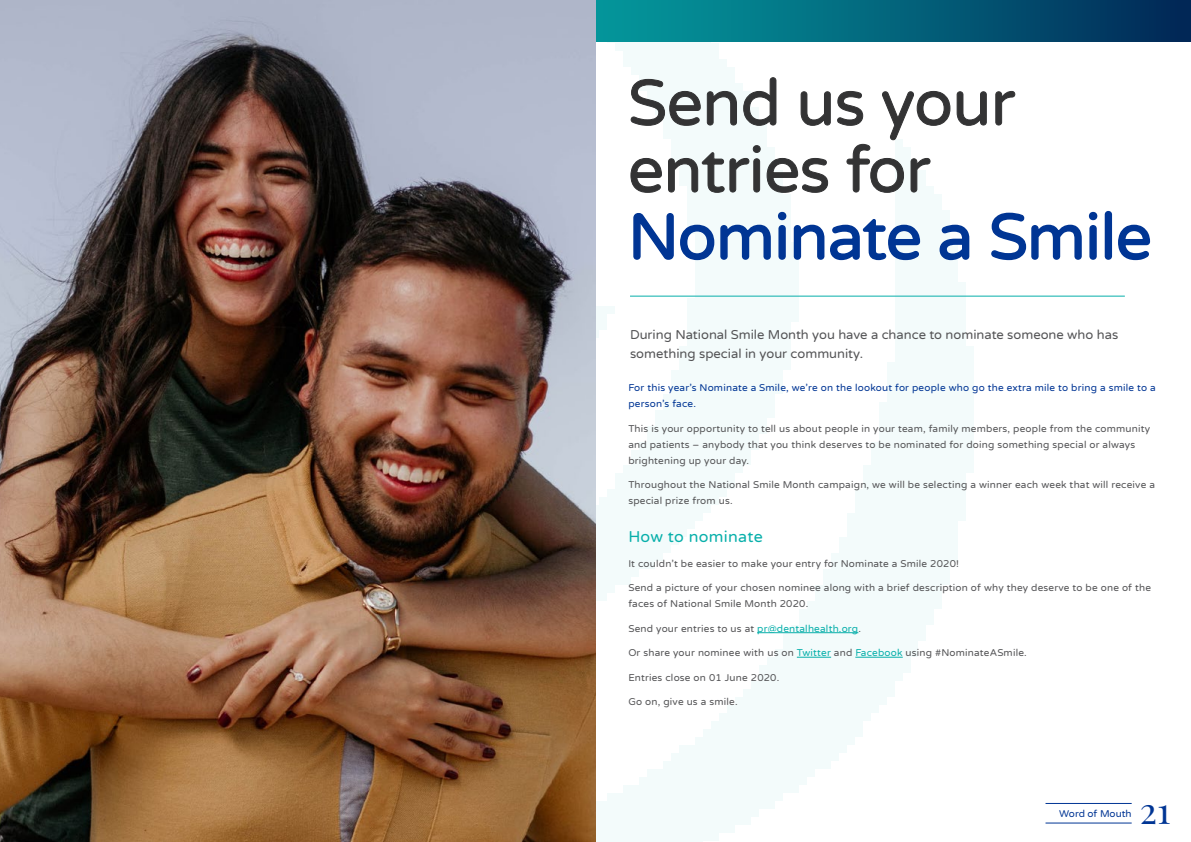
<style>
.page{position:relative;width:1191px;height:842px;background:#fff}
.page>*{position:absolute;margin:0;border:0;box-sizing:border-box;transform-origin:0 0}
.t1{font:64px/67px "Varela Round";letter-spacing:-.01em;color:#333334}
.t2{font:64px "Varela Round";letter-spacing:-.01em;color:#003594}
.t3{font:36px "Playfair Display";color:#003594}
.t4{font:16px "Varela Round";letter-spacing:.015em;color:#07afaa}
.t5{font:13px/19px "Varela Round";color:#545456}
.t6{font:10px/16px "Varela Round";letter-spacing:.02em;color:#545456}
.t7{font:10px/16px "Varela Round";letter-spacing:.02em;color:#003594}
.t8{font:10px "Varela Round";letter-spacing:-.005em;color:#003594}
.s1{color:#07afaa}
</style>
<div class="page">
<img style="left:595px;top:41px;width:395px;height:801px">
<div style="left:595px;top:0;width:596px;height:41px;background:linear-gradient(to right,#049c9e,#012957)"></div>
<hr style="left:1045px;top:803px;width:86px;height:1px;background:#003594">
<hr style="left:1045px;top:822px;width:86px;height:1px;background:#003594">
<hr style="left:630px;top:296px;width:494px;height:1px;background:#07afaa">
<svg style="left:630px;top:79px;width:71px;height:47px"></svg>
<svg style="left:707px;top:91px;width:30px;height:35px"></svg>
<svg style="left:743px;top:77px;width:33px;height:49px"></svg>
<svg style="left:800px;top:91px;width:30px;height:35px"></svg>
<svg style="left:956px;top:91px;width:30px;height:35px"></svg>
<svg style="left:995px;top:91px;width:20px;height:35px"></svg>
<svg style="left:630px;top:158px;width:32px;height:35px"></svg>
<svg style="left:668px;top:145px;width:92px;height:48px"></svg>
<svg style="left:766px;top:158px;width:62px;height:35px"></svg>
<svg style="left:837px;top:91px;width:113px;height:102px"></svg>
<svg style="left:632px;top:211px;width:289px;height:50px"></svg>
<svg style="left:938px;top:224px;width:32px;height:37px"></svg>
<svg style="left:991px;top:210px;width:160px;height:51px"></svg>
<hr style="left:757px;top:632px;width:101px;height:1px;background:#07afaa">
<hr style="left:797px;top:657px;width:34px;height:1px;background:#07afaa">
<hr style="left:855px;top:657px;width:47px;height:1px;background:#07afaa">
<img style="left:0;top:0;width:595px;height:842px">
<h1 class="t1" style="left:628px;top:68px;width:389px">Send us your entries for</h1>
<h1 class="t2" style="left:628px;top:193px;width:525px">Nominate a Smile</h1>
<h3 class="t5" style="left:630px;top:325px;width:490px">During National Smile Month you have a chance to nominate someone who has something special in your community.</h3>
<p class="t7" style="left:628px;top:380px;width:529px">For this year’s Nominate a Smile, we’re on the lookout for people who go the extra mile to bring a smile to a person’s face.</p>
<p class="t6" style="left:628px;top:420px;width:523px">This is your opportunity to tell us about people in your team, family members, people from the community and patients – anybody that you think deserves to be nominated for doing something special or always brightening up your day.</p>
<p class="t6" style="left:628px;top:477px;width:528px">Throughout the National Smile Month campaign, we will be selecting a winner each week that will receive a special prize from us.</p>
<h3 class="t4" style="left:628px;top:526px;width:136px">How to nominate</h3>
<p class="t6" style="left:628px;top:555px;width:332px">It couldn’t be easier to make your entry for Nominate a Smile 2020!</p>
<p class="t6" style="left:628px;top:580px;width:524px">Send a picture of your chosen nominee along with a brief description of why they deserve to be one of the faces of National Smile Month 2020.</p>
<p class="t6" style="left:628px;top:620px;width:234px">Send your entries to us at <span class="s1">pr@dentalhealth.org</span>.</p>
<p class="t6" style="left:628px;top:645px;width:400px">Or share your nominee with us on <span class="s1">Twitter</span> and <span class="s1">Facebook</span> using #NominateASmile.</p>
<p class="t6" style="left:628px;top:669px;width:152px">Entries close on 01 June 2020.</p>
<p class="t6" style="left:628px;top:694px;width:111px">Go on, give us a smile.</p>
<p class="t8" style="left:1059px;top:807px;width:74px">Word of Mouth</p>
<h2 class="t3" style="left:1140px;top:787px;width:32px">21</h2>
</div>
